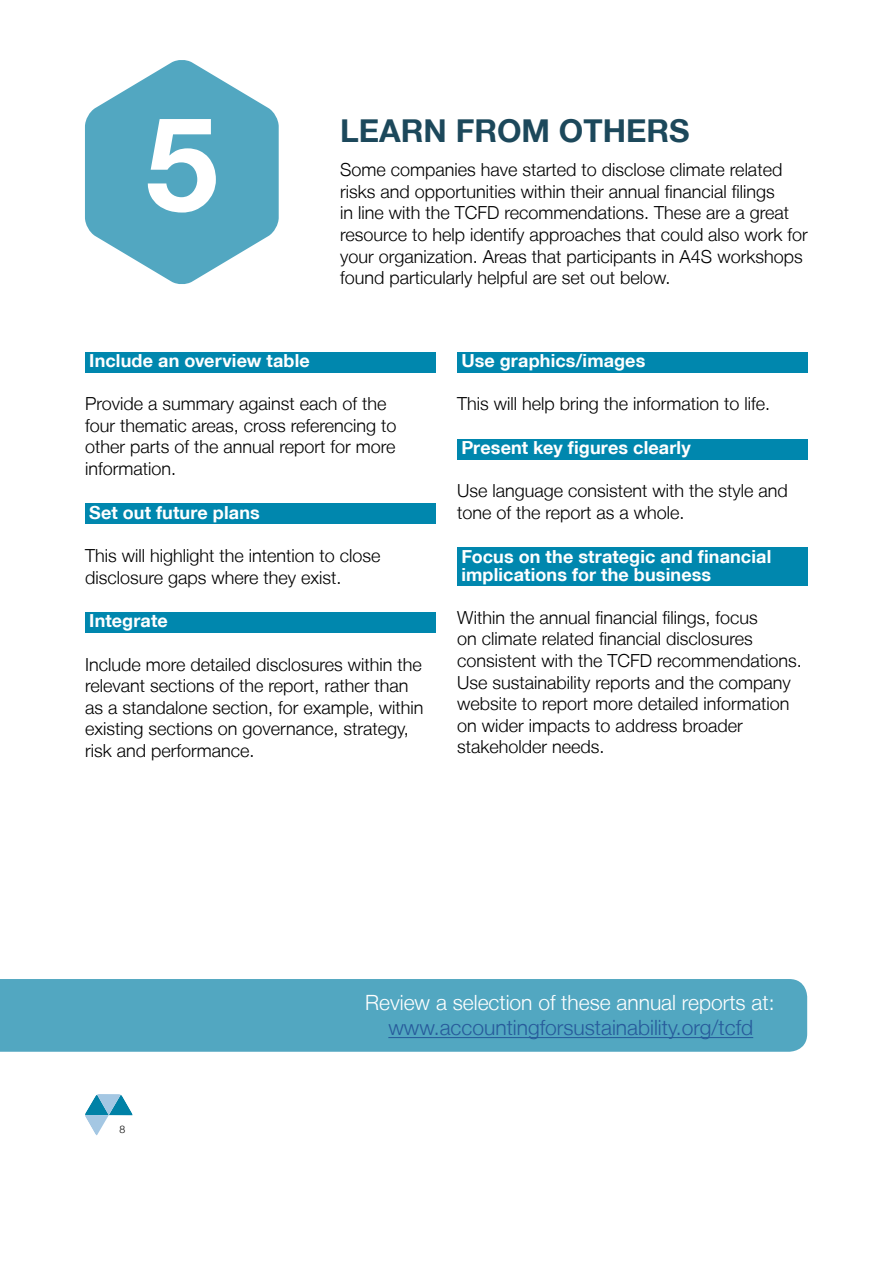
<style>
.page{position:relative;width:893px;height:1263px;background:#fff}
.page>*{position:absolute;margin:0;border:0;box-sizing:border-box;transform-origin:0 0}
.t1{font:700 130.95px "Helvetica Neue LT";color:#fff}
.t2{font:700 31.5px "Helvetica Neue LT";color:#1c485b}
.t3{font:300 21px "Helvetica Neue LT";color:#275b9b}
.t4{font:300 21px "Helvetica Neue LT";color:#fff}
.t5{font:300 18px/21.6px "Helvetica Neue LT";color:#000}
.t6{font:700 18px/18px "Helvetica Neue LT";letter-spacing:.01em;color:#fff}
.t7{font:300 10.5px "Helvetica Neue LT";color:#000}
</style>
<div class="page">
<svg style="left:85px;top:1094px;width:47px;height:41px"></svg>
<div style="left:0;top:979px;width:807px;height:73px;background:#52a7c1"></div>
<div style="left:85px;top:352px;width:351px;height:20px;background:#0087ae"></div>
<div style="left:85px;top:504px;width:351px;height:20px;background:#0087ae"></div>
<div style="left:85px;top:612px;width:351px;height:21px;background:#0087ae"></div>
<div style="left:457px;top:352px;width:351px;height:20px;background:#0087ae"></div>
<div style="left:457px;top:439px;width:351px;height:20px;background:#0087ae"></div>
<div style="left:457px;top:548px;width:351px;height:38px;background:#0087ae"></div>
<hr style="left:388px;top:1037px;width:365px;height:1px;background:#275b9b">
<svg style="left:85px;top:60px;width:194px;height:224px"></svg>
<h1 class="t1" style="left:145px;top:83px;width:74px">5</h1>
<h2 class="t2" style="left:340px;top:111px;width:351px">LEARN FROM OTHERS</h2>
<p class="t5" style="left:340px;top:159px;width:469px">Some companies have started to disclose climate related risks and opportunities within their annual financial filings<br>in line with the TCFD recommendations. These are a great resource to help identify approaches that could also work for your organization. Areas that participants in A4S workshops found particularly helpful are set out below.</p>
<p class="t6" style="left:89px;top:351px;width:222px">Include an overview table</p>
<p class="t5" style="left:85px;top:392px;width:313px">Provide a summary against each of the four thematic areas, cross referencing to other parts of the annual report for more information.</p>
<p class="t6" style="left:89px;top:503px;width:172px">Set out future plans</p>
<p class="t5" style="left:85px;top:544px;width:297px">This will highlight the intention to close disclosure gaps where they exist.</p>
<p class="t6" style="left:89px;top:612px;width:80px">Integrate</p>
<p class="t5" style="left:85px;top:653px;width:340px">Include more detailed disclosures within the relevant sections of the report, rather than as a standalone section, for example, within existing sections on governance, strategy, risk and performance.</p>
<p class="t6" style="left:461px;top:351px;width:185px">Use graphics/images</p>
<p class="t5" style="left:457px;top:392px;width:315px">This will help bring the information to life.</p>
<p class="t6" style="left:461px;top:438px;width:231px">Present key figures clearly</p>
<p class="t5" style="left:457px;top:479px;width:332px">Use language consistent with the style and tone of the report as a whole.</p>
<p class="t6" style="left:461px;top:547px;width:311px">Focus on the strategic and financial implications for the business</p>
<p class="t5" style="left:457px;top:606px;width:346px">Within the annual financial filings, focus<br>on climate related financial disclosures consistent with the TCFD recommendations.<br>Use sustainability reports and the company website to report more detailed information on wider impacts to address broader stakeholder needs.</p>
<p class="t7" style="left:119px;top:1122px;width:7px">8</p>
<p class="t4" style="left:365px;top:990px;width:411px">Review a selection of these annual reports at:</p>
<p class="t3" style="left:388px;top:1015px;width:366px">www.accountingforsustainability.org/tcfd</p>
</div>
